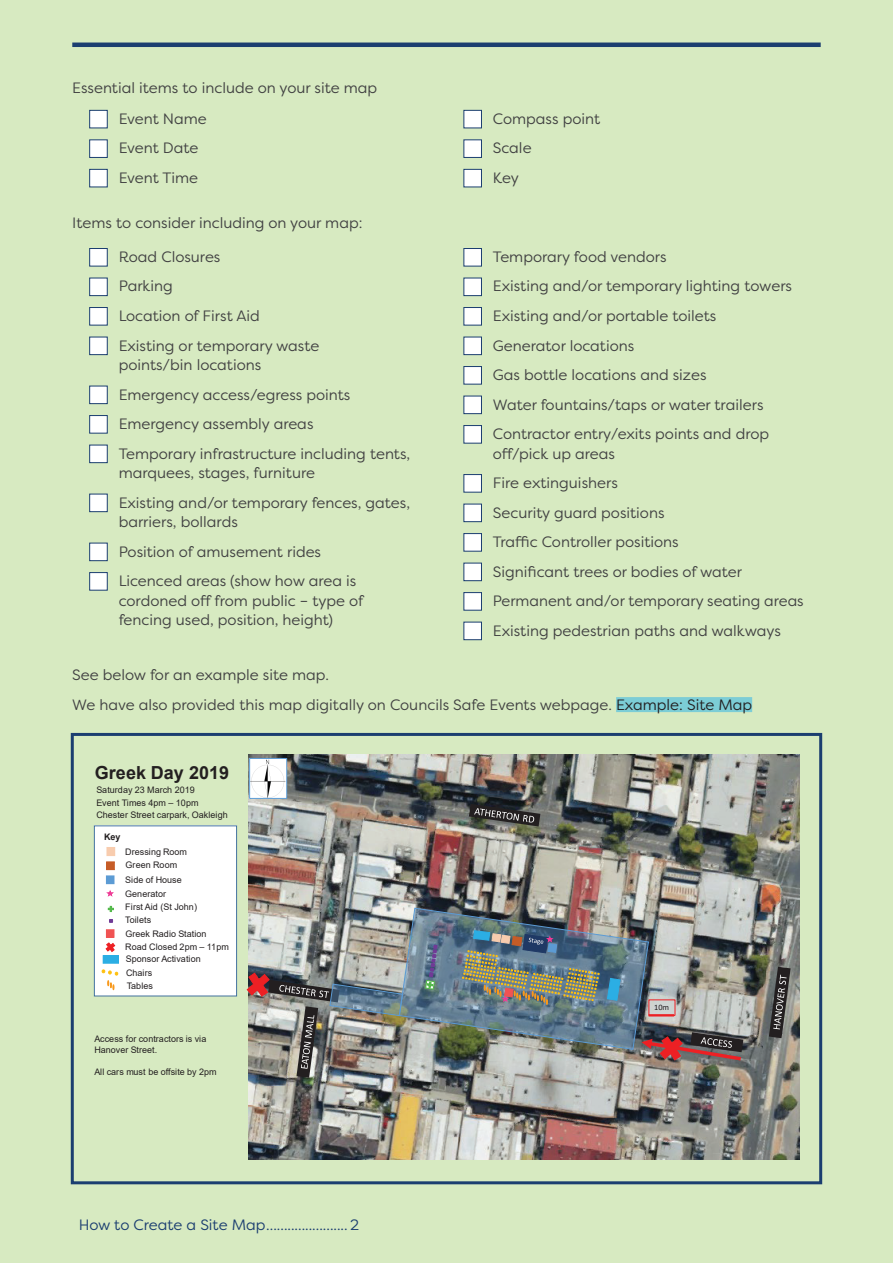
<style>
.page{position:relative;width:893px;height:1263px;background:#d7eac1}
.page>*{position:absolute;margin:0;border:0;box-sizing:border-box;transform-origin:0 0}
.t1{font:700 18px "Arial";letter-spacing:.005em;color:#231f20}
.Table_body{font:15px/19.5px "Filson Pro";color:#414142}
.Body{font:15px "Filson Pro";color:#414142}
.t2{font:15px "Filson Pro";color:#1b3e70}
.t3{font:9px/13.5px "Arial";letter-spacing:.005em;color:#231f20}
.t4{font:700 9px "Arial";color:#231f20}
.t5{font:8.25px "Calibri";color:#231f20}
.s1{color:#231f20}
</style>
<div class="page">
<hr style="left:72px;top:43px;width:749px;height:4px;background:#1b3e70">
<div style="left:616px;top:697px;width:136px;height:15px;background:#7ccdd6"></div>
<div style="left:89px;top:110px;width:19px;height:18px;background:#fff;border:1px solid #1b3e70"></div>
<div style="left:89px;top:139px;width:19px;height:19px;background:#fff;border:1px solid #1b3e70"></div>
<div style="left:89px;top:169px;width:19px;height:18px;background:#fff;border:1px solid #1b3e70"></div>
<div style="left:463px;top:110px;width:19px;height:18px;background:#fff;border:1px solid #1b3e70"></div>
<div style="left:463px;top:139px;width:19px;height:19px;background:#fff;border:1px solid #1b3e70"></div>
<div style="left:463px;top:169px;width:19px;height:18px;background:#fff;border:1px solid #1b3e70"></div>
<div style="left:89px;top:248px;width:19px;height:18px;background:#fff;border:1px solid #1b3e70"></div>
<div style="left:89px;top:278px;width:19px;height:18px;background:#fff;border:1px solid #1b3e70"></div>
<div style="left:89px;top:307px;width:19px;height:18px;background:#fff;border:1px solid #1b3e70"></div>
<div style="left:89px;top:337px;width:19px;height:18px;background:#fff;border:1px solid #1b3e70"></div>
<div style="left:89px;top:386px;width:19px;height:18px;background:#fff;border:1px solid #1b3e70"></div>
<div style="left:89px;top:415px;width:19px;height:18px;background:#fff;border:1px solid #1b3e70"></div>
<div style="left:89px;top:445px;width:19px;height:18px;background:#fff;border:1px solid #1b3e70"></div>
<div style="left:89px;top:494px;width:19px;height:18px;background:#fff;border:1px solid #1b3e70"></div>
<div style="left:89px;top:543px;width:19px;height:18px;background:#fff;border:1px solid #1b3e70"></div>
<div style="left:89px;top:572px;width:19px;height:18px;background:#fff;border:1px solid #1b3e70"></div>
<div style="left:463px;top:248px;width:19px;height:18px;background:#fff;border:1px solid #1b3e70"></div>
<div style="left:463px;top:278px;width:19px;height:18px;background:#fff;border:1px solid #1b3e70"></div>
<div style="left:463px;top:307px;width:19px;height:18px;background:#fff;border:1px solid #1b3e70"></div>
<div style="left:463px;top:337px;width:19px;height:18px;background:#fff;border:1px solid #1b3e70"></div>
<div style="left:463px;top:366px;width:19px;height:18px;background:#fff;border:1px solid #1b3e70"></div>
<div style="left:463px;top:396px;width:19px;height:18px;background:#fff;border:1px solid #1b3e70"></div>
<div style="left:463px;top:425px;width:19px;height:18px;background:#fff;border:1px solid #1b3e70"></div>
<div style="left:463px;top:474px;width:19px;height:18px;background:#fff;border:1px solid #1b3e70"></div>
<div style="left:463px;top:504px;width:19px;height:18px;background:#fff;border:1px solid #1b3e70"></div>
<div style="left:463px;top:533px;width:19px;height:18px;background:#fff;border:1px solid #1b3e70"></div>
<div style="left:463px;top:563px;width:19px;height:18px;background:#fff;border:1px solid #1b3e70"></div>
<div style="left:463px;top:592px;width:19px;height:18px;background:#fff;border:1px solid #1b3e70"></div>
<div style="left:463px;top:622px;width:19px;height:18px;background:#fff;border:1px solid #1b3e70"></div>
<img style="left:248px;top:755px;width:552px;height:405px">
<div style="left:94px;top:826px;width:143px;height:170px;background:#fff"></div>
<div style="left:94px;top:825px;width:143px;height:171px;border:1px solid #42729e"></div>
<svg style="left:469px;top:804px;width:71px;height:22px;background:#494947"></svg>
<svg style="left:769px;top:967px;width:22px;height:71px;background:#5c5c5b"></svg>
<img style="left:251px;top:760px;width:34px;height:37px">
<div style="left:249px;top:758px;width:38px;height:41px;border:1px solid #5c9bd4"></div>
<svg style="left:109px;top:919px;width:4px;height:4px"></svg>
<svg style="left:108px;top:906px;width:6px;height:6px"></svg>
<svg style="left:107px;top:890px;width:7px;height:7px"></svg>
<div style="left:106px;top:876px;width:8px;height:8px;background:#5c9bd4"></div>
<div style="left:106px;top:875px;width:8px;height:9px;border:1px solid #5c9bd4"></div>
<div style="left:107px;top:847px;width:8px;height:8px;background:#f8ccae"></div>
<div style="left:107px;top:847px;width:8px;height:9px;border:1px solid #f8ccae"></div>
<div style="left:106px;top:930px;width:8px;height:7px;background:#f05353"></div>
<div style="left:106px;top:929px;width:8px;height:9px;border:1px solid #f05353"></div>
<div style="left:107px;top:862px;width:7px;height:8px;background:#c65c27"></div>
<div style="left:106px;top:861px;width:9px;height:9px;border:1px solid #c65c27"></div>
<svg style="left:105px;top:942px;width:11px;height:10px"></svg>
<div style="left:103px;top:956px;width:15px;height:7px;background:#2baee4"></div>
<div style="left:103px;top:955px;width:16px;height:8px;border:1px solid #2baee4"></div>
<svg style="left:102px;top:969px;width:16px;height:21px"></svg>
<img style="left:246px;top:907px;width:499px;height:171px">
<div style="left:71px;top:733px;width:751px;height:451px;border:3px solid #1b3e70"></div>
<p class="Body" style="left:72px;top:78px;width:306px">Essential items to include on your site map</p>
<p class="Table_body" style="left:119px;top:108px;width:90px">Event Name</p>
<p class="Table_body" style="left:119px;top:138px;width:81px">Event Date</p>
<p class="Table_body" style="left:119px;top:167px;width:81px">Event Time</p>
<p class="Body" style="left:72px;top:212px;width:292px">Items to consider including on your map:</p>
<p class="Table_body" style="left:119px;top:247px;width:103px">Road Closures</p>
<p class="Table_body" style="left:119px;top:276px;width:56px">Parking</p>
<p class="Table_body" style="left:119px;top:306px;width:143px">Location of First Aid</p>
<p class="Table_body" style="left:119px;top:335px;width:202px">Existing or temporary waste points/bin locations</p>
<p class="Table_body" style="left:119px;top:384px;width:233px">Emergency access/egress points</p>
<p class="Table_body" style="left:119px;top:414px;width:196px">Emergency assembly areas</p>
<p class="Table_body" style="left:119px;top:443px;width:293px">Temporary infrastructure including tents, marquees, stages, furniture</p>
<p class="Table_body" style="left:119px;top:492px;width:293px">Existing and/or temporary fences, gates, barriers, bollards</p>
<p class="Table_body" style="left:119px;top:541px;width:204px">Position of amusement rides</p>
<p class="Table_body" style="left:119px;top:571px;width:246px">Licenced areas (show how area is cordoned off from public – type of fencing used, position, height)</p>
<p class="Table_body" style="left:493px;top:108px;width:109px">Compass point</p>
<p class="Table_body" style="left:493px;top:138px;width:40px">Scale</p>
<p class="Table_body" style="left:493px;top:167px;width:27px">Key</p>
<p class="Table_body" style="left:493px;top:247px;width:175px">Temporary food vendors</p>
<p class="Table_body" style="left:493px;top:276px;width:301px">Existing and/or temporary lighting towers</p>
<p class="Table_body" style="left:493px;top:306px;width:225px">Existing and/or portable toilets</p>
<p class="Table_body" style="left:493px;top:335px;width:143px">Generator locations</p>
<p class="Table_body" style="left:493px;top:365px;width:215px">Gas bottle locations and sizes</p>
<p class="Table_body" style="left:493px;top:394px;width:272px">Water fountains/taps or water trailers</p>
<p class="Table_body" style="left:493px;top:424px;width:278px">Contractor entry/exits points and drop off/pick up areas</p>
<p class="Table_body" style="left:493px;top:473px;width:126px">Fire extinguishers</p>
<p class="Table_body" style="left:493px;top:502px;width:173px">Security guard positions</p>
<p class="Table_body" style="left:493px;top:532px;width:187px">Traffic Controller positions</p>
<p class="Table_body" style="left:493px;top:561px;width:251px">Significant trees or bodies of water</p>
<p class="Table_body" style="left:493px;top:591px;width:312px">Permanent and/or temporary seating areas</p>
<p class="Table_body" style="left:493px;top:620px;width:289px">Existing pedestrian paths and walkways</p>
<p class="Body" style="left:72px;top:665px;width:258px">See below for an example site map.</p>
<p class="Body" style="left:72px;top:695px;width:681px">We have also provided this map digitally on Councils Safe Events webpage. <span class="s1">Example: Site Map</span></p>
<p class="t1" style="left:95px;top:760px;width:136px">Greek Day 2019</p>
<p class="t3" style="left:96px;top:784px;width:133px;line-height:12.5px">Saturday 23 March 2019<br>Event Times 4pm – 10pm<br>Chester Street carpark, Oakleigh</p>
<p class="t4" style="left:104px;top:830px;width:18px">Key</p>
<p class="t3" style="left:125px;top:845px;width:63px">Dressing Room</p>
<p class="t3" style="left:125px;top:873px;width:83px">Side of House<br>Generator<br>First Aid (St John)<br>Toilets<br>Greek Radio Station</p>
<p class="t3" style="left:126px;top:858px;width:53px">Green Room</p>
<p class="t3" style="left:125px;top:940px;width:105px">Road Closed 2pm – 11pm</p>
<p class="t3" style="left:126px;top:952px;width:76px">Sponsor Activation<br>Chairs</p>
<p class="t3" style="left:127px;top:979px;width:28px">Tables</p>
<p class="t3" style="left:94px;top:1033px;width:114px;line-height:10.8px">Access for contractors is via<br>Hanover Street.</p>
<p class="t3" style="left:94px;top:1065px;width:124px">All cars must be offsite by 2pm</p>
<p class="t2" style="left:79px;top:1214px;width:282px">How to Create a Site Map....................... 2</p>
<p class="t5" style="left:654px;top:1002px;width:16px">10m</p>
</div>
